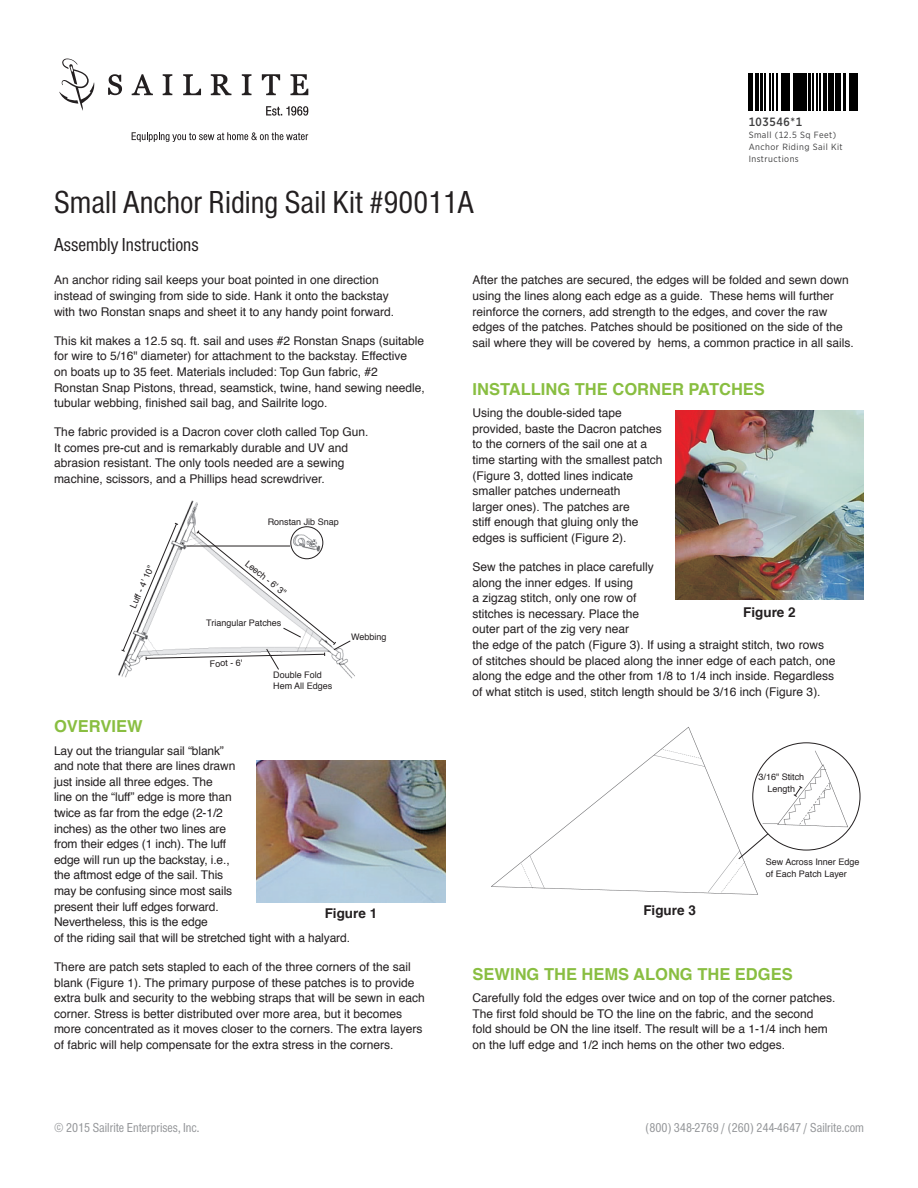
<style>
.page{position:relative;width:918px;height:1188px;background:#fff}
.page>*{position:absolute;margin:0;border:0;box-sizing:border-box;transform-origin:0 0}
.t1{font:33px "Nimbus San Con";color:#231f20}
.Lead-In{font:19.5px "Nimbus San Con";color:#231f20}
.Secondary_Headline{font:700 16.5px "Helvetica";color:#89be41}
.t2{font:13.5px "Nimbus San Con";color:#939598}
.t3{font:700 13.5px "Helvetica";color:#231f20}
.Copy_7pt{font:12px/15.6px "Helvetica";color:#231f20}
.t4{font:500 12px "Gotham Narrow";letter-spacing:.05em;color:#3e3e3f}
.Copy_6pt{font:9px/11.7px "Helvetica";color:#231f20}
.t5{font:9px/12px "Gotham Narrow";letter-spacing:.05em;color:#3e3e3f}
</style>
<div class="page">
<svg style="left:242px;top:74px;width:10px;height:21px"></svg>
<svg style="left:163px;top:74px;width:9px;height:21px"></svg>
<svg style="left:108px;top:74px;width:14px;height:21px"></svg>
<svg style="left:211px;top:74px;width:20px;height:21px"></svg>
<svg style="left:132px;top:74px;width:21px;height:21px"></svg>
<svg style="left:183px;top:74px;width:18px;height:21px"></svg>
<svg style="left:290px;top:74px;width:18px;height:21px"></svg>
<svg style="left:262px;top:74px;width:18px;height:21px"></svg>
<svg style="left:59px;top:58px;width:36px;height:53px"></svg>
<svg style="left:266px;top:106px;width:42px;height:10px"></svg>
<svg style="left:132px;top:132px;width:176px;height:10px"></svg>
<img style="left:118px;top:500px;width:237px;height:179px">
<svg style="left:121px;top:522px;width:230px;height:148px"></svg>
<img style="left:256px;top:760px;width:190px;height:142px">
<img style="left:675px;top:410px;width:189px;height:189px">
<img style="left:491px;top:727px;width:370px;height:168px">
<svg style="left:793px;top:785px;width:10px;height:13px"></svg>
<svg style="left:738px;top:833px;width:31px;height:27px"></svg>
<hr style="left:749px;top:73px;width:2px;height:38px;background:#000">
<hr style="left:752px;top:73px;width:1px;height:38px;background:#000">
<hr style="left:755px;top:73px;width:3px;height:38px;background:#000">
<hr style="left:761px;top:73px;width:2px;height:38px;background:#000">
<hr style="left:765px;top:73px;width:1px;height:38px;background:#000">
<hr style="left:769px;top:73px;width:1px;height:38px;background:#000">
<hr style="left:772px;top:73px;width:2px;height:38px;background:#000">
<hr style="left:777px;top:73px;width:1px;height:38px;background:#000">
<hr style="left:781px;top:73px;width:2px;height:38px;background:#000">
<hr style="left:784px;top:73px;width:1px;height:38px;background:#000">
<hr style="left:786px;top:73px;width:4px;height:38px;background:#000">
<hr style="left:793px;top:73px;width:2px;height:38px;background:#000">
<hr style="left:796px;top:73px;width:1px;height:38px;background:#000">
<div style="left:798px;top:73px;width:5px;height:38px;background:#000"></div>
<hr style="left:804px;top:73px;width:3px;height:38px;background:#000">
<hr style="left:808px;top:73px;width:2px;height:38px;background:#000">
<hr style="left:812px;top:73px;width:1px;height:38px;background:#000">
<hr style="left:817px;top:73px;width:1px;height:38px;background:#000">
<hr style="left:820px;top:73px;width:1px;height:38px;background:#000">
<hr style="left:823px;top:73px;width:3px;height:38px;background:#000">
<hr style="left:829px;top:73px;width:2px;height:38px;background:#000">
<hr style="left:832px;top:73px;width:2px;height:38px;background:#000">
<hr style="left:835px;top:73px;width:3px;height:38px;background:#000">
<hr style="left:839px;top:73px;width:1px;height:38px;background:#000">
<hr style="left:844px;top:73px;width:2px;height:38px;background:#000">
<hr style="left:849px;top:73px;width:3px;height:38px;background:#000">
<hr style="left:853px;top:73px;width:2px;height:38px;background:#000">
<hr style="left:856px;top:73px;width:2px;height:38px;background:#000">
<p class="t4" style="left:749px;top:115px;width:55px">103546*1</p>
<p class="t5" style="left:749px;top:129px;width:96px">Small (12.5 Sq Feet)<br>Anchor Riding Sail Kit<br>Instructions</p>
<p class="t1" style="left:54px;top:185px;width:422px">Small Anchor Riding Sail Kit #90011A</p>
<p class="Lead-In" style="left:54px;top:234px;width:146px">Assembly Instructions</p>
<p class="Copy_7pt" style="left:472px;top:273px;width:383px">After the patches are secured, the edges will be folded and sewn down using the lines along each edge as a guide. These hems will further reinforce the corners, add strength to the edges, and cover the raw edges of the patches. Patches should be positioned on the side of the sail where they will be covered by hems, a common practice in all sails.</p>
<p class="Secondary_Headline" style="left:472px;top:376px;width:294px">INSTALLING THE CORNER PATCHES</p>
<p class="Copy_7pt" style="left:472px;top:406px;width:192px">Using the double-sided tape provided, baste the Dacron patches to the corners of the sail one at a time starting with the smallest patch (Figure 3, dotted lines indicate smaller patches underneath<br>larger ones). The patches are<br>stiff enough that gluing only the edges is sufficient (Figure 2).</p>
<p class="Copy_7pt" style="left:472px;top:559px;width:364px">Sew the patches in place carefully<br>along the inner edges. If using<br>a zigzag stitch, only one row of<br>stitches is necessary. Place the<br>outer part of the zig very near<br>the edge of the patch (Figure 3). If using a straight stitch, two rows of stitches should be placed along the inner edge of each patch, one along the edge and the other from 1/8 to 1/4 inch inside. Regardless of what stitch is used, stitch length should be 3/16 inch (Figure 3).</p>
<p class="Copy_7pt" style="left:54px;top:273px;width:342px">An anchor riding sail keeps your boat pointed in one direction instead of swinging from side to side. Hank it onto the backstay with two Ronstan snaps and sheet it to any handy point forward.</p>
<p class="Copy_7pt" style="left:54px;top:333px;width:372px">This kit makes a 12.5 sq. ft. sail and uses #2 Ronstan Snaps (suitable for wire to 5/16" diameter) for attachment to the backstay. Effective<br>on boats up to 35 feet. Materials included: Top Gun fabric, #2<br>Ronstan Snap Pistons, thread, seamstick, twine, hand sewing needle, tubular webbing, finished sail bag, and Sailrite logo.</p>
<p class="Copy_7pt" style="left:54px;top:425px;width:316px">The fabric provided is a Dacron cover cloth called Top Gun.<br>It comes pre-cut and is remarkably durable and UV and abrasion resistant. The only tools needed are a sewing machine, scissors, and a Phillips head screwdriver.</p>
<p class="Copy_6pt" style="left:268px;top:516px;width:73px">Ronstan Jib Snap</p>
<p class="Copy_6pt" style="left:128px;top:605px;width:47px;rotate:-66deg">Luff - 4' 10"</p>
<p class="Copy_6pt" style="left:250px;top:558px;width:51px;rotate:39deg">Leech - 6' 3"</p>
<p class="t3" style="left:743px;top:602px;width:54px">Figure 2</p>
<p class="Copy_6pt" style="left:206px;top:618px;width:77px">Triangular Patches</p>
<p class="Copy_6pt" style="left:351px;top:631px;width:37px">Webbing</p>
<p class="Copy_6pt" style="left:210px;top:658px;width:34px;rotate:-2deg">Foot - 6'</p>
<p class="Copy_6pt" style="left:273px;top:669px;width:61px">Double Fold<br>Hem All Edges</p>
<p class="Secondary_Headline" style="left:54px;top:713px;width:90px">OVERVIEW</p>
<p class="Copy_7pt" style="left:54px;top:743px;width:298px">Lay out the triangular sail “blank”<br>and note that there are lines drawn<br>just inside all three edges. The<br>line on the “luff” edge is more than<br>twice as far from the edge (2-1/2<br>inches) as the other two lines are<br>from their edges (1 inch). The luff<br>edge will run up the backstay, i.e.,<br>the aftmost edge of the sail. This<br>may be confusing since most sails<br>present their luff edges forward.<br>Nevertheless, this is the edge<br>of the riding sail that will be stretched tight with a halyard.</p>
<p class="Copy_7pt" style="left:54px;top:959px;width:372px">There are patch sets stapled to each of the three corners of the sail blank (Figure 1). The primary purpose of these patches is to provide extra bulk and security to the webbing straps that will be sewn in each corner. Stress is better distributed over more area, but it becomes more concentrated as it moves closer to the corners. The extra layers of fabric will help compensate for the extra stress in the corners.</p>
<p class="t3" style="left:325px;top:902px;width:54px">Figure 1</p>
<p class="Copy_6pt" style="left:759px;top:771px;width:47px;text-align:center">3/16" Stitch<br>Length</p>
<p class="t3" style="left:643px;top:900px;width:54px">Figure 3</p>
<p class="Copy_6pt" style="left:766px;top:857px;width:95px">Sew Across Inner Edge of Each Patch Layer</p>
<p class="Secondary_Headline" style="left:472px;top:961px;width:322px">SEWING THE HEMS ALONG THE EDGES</p>
<p class="Copy_7pt" style="left:472px;top:991px;width:364px">Carefully fold the edges over twice and on top of the corner patches.<br>The first fold should be TO the line on the fabric, and the second fold should be ON the line itself. The result will be a 1-1/4 inch hem on the luff edge and 1/2 inch hems on the other two edges.</p>
<p class="t2" style="left:54px;top:1120px;width:147px">© 2015 Sailrite Enterprises, Inc.</p>
<p class="t2" style="left:645px;top:1120px;width:220px">(800) 348-2769 / (260) 244-4647 / Sailrite.com</p>
</div>
